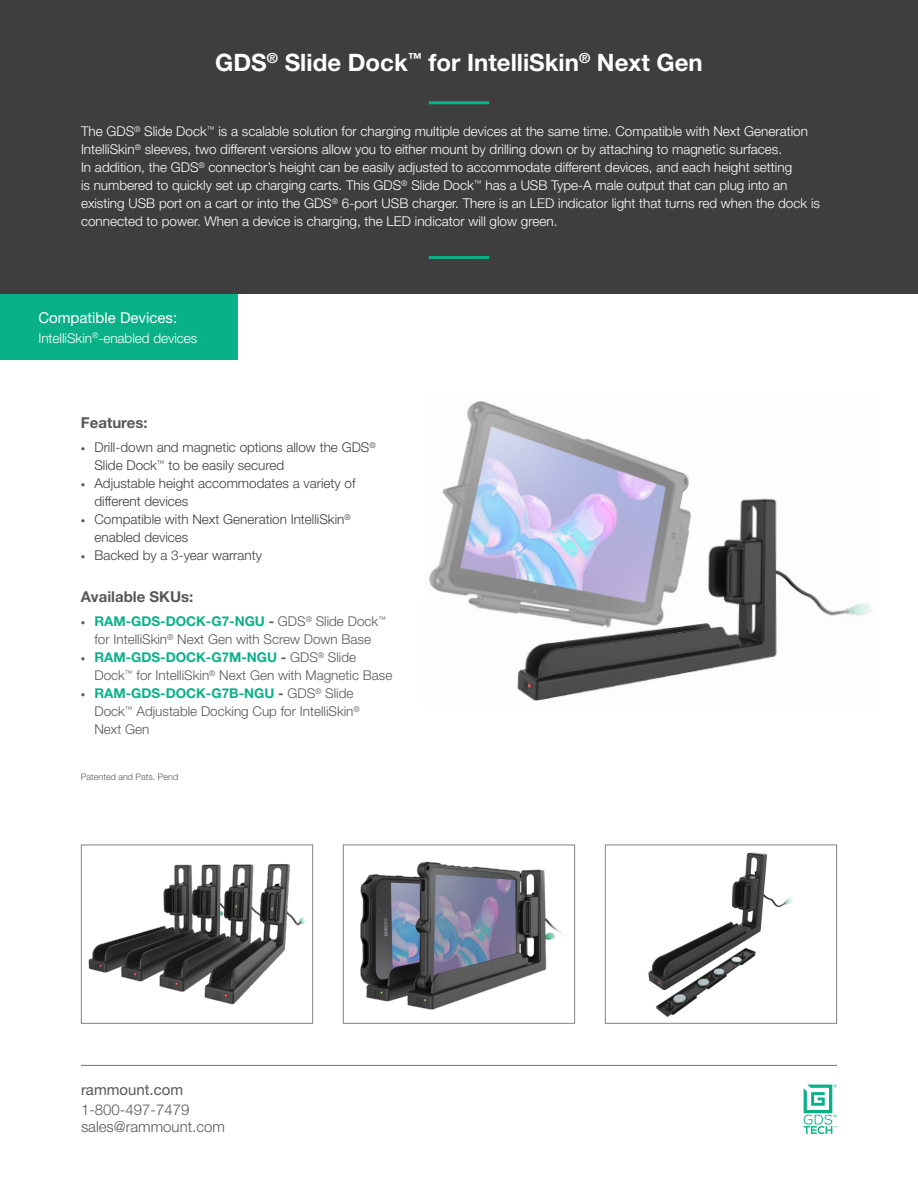
<style>
.page{position:relative;width:918px;height:1188px;background:#fff}
.page>*{position:absolute;margin:0;border:0;box-sizing:border-box;transform-origin:0 0}
.t1{font:700 24px "Helvetica Neue LT Std";color:#fff}
.t2{font:300 15px "Helvetica Neue LT Std";color:#57585a}
.t3{font:700 15px "Helvetica Neue LT Std";color:#57585a}
.t4{font:15px "Helvetica Neue LT Std";color:#fff}
.t5{font:15px "Helvetica Neue LT Std";color:#57585a}
.t6{font:300 13.5px/18px "Helvetica Neue LT Std";color:#fff}
.t7{font:300 13.5px/18px "Helvetica Neue LT Std";color:#57585a}
.t8{font:300 13.5px/18px "Helvetica Neue LT Std";color:#3e3e3f}
.t9{font:300 9px "Helvetica Neue LT Std";color:#57585a}
.s1{font-size:9px;color:#57585a}
.s2{font-size:9px}
.s3{font-weight:700;color:#09b188}
.s4{font-weight:700}
</style>
<div class="page">
<img style="left:648px;top:852px;width:145px;height:165px">
<div style="left:605px;top:845px;width:232px;height:179px;border:1px solid #808285"></div>
<img style="left:88px;top:864px;width:217px;height:141px">
<div style="left:81px;top:845px;width:232px;height:179px;border:1px solid #808285"></div>
<img style="left:360px;top:861px;width:203px;height:149px">
<div style="left:343px;top:845px;width:232px;height:179px;border:1px solid #808285"></div>
<img style="left:429px;top:401px;width:443px;height:300px">
<div style="left:0;top:0;width:918px;height:294px;background:#3e3e3f"></div>
<hr style="left:429px;top:101px;width:60px;height:3px;background:#09b188">
<hr style="left:429px;top:256px;width:60px;height:3px;background:#09b188">
<hr style="left:81px;top:1065px;width:756px;height:1px;background:#808285">
<svg style="left:804px;top:1085px;width:33px;height:49px"></svg>
<div style="left:0;top:294px;width:238px;height:66px;background:#09b188"></div>
<p class="t1" style="left:215px;top:48px;width:489px">GDS<sup>®</sup> Slide Dock<sup>™</sup> for IntelliSkin<sup>®</sup> Next Gen</p>
<p class="t6" style="left:81px;top:122px;width:741px">The GDS<sup>®</sup> Slide Dock<sup>™</sup> is a scalable solution for charging multiple devices at the same time. Compatible with Next Generation IntelliSkin<sup>®</sup> sleeves, two different versions allow you to either mount by drilling down or by attaching to magnetic surfaces.<br>In addition, the GDS<sup>®</sup> connector’s height can be easily adjusted to accommodate different devices, and each height setting<br>is numbered to quickly set up charging carts. This GDS<sup>®</sup> Slide Dock<sup>™</sup> has a USB Type-A male output that can plug into an existing USB port on a cart or into the GDS<sup>®</sup> 6-port USB charger. There is an LED indicator light that turns red when the dock is connected to power. When a device is charging, the LED indicator will glow green.</p>
<p class="t4" style="left:38px;top:309px;width:140px">Compatible Devices:</p>
<p class="t6" style="left:38px;top:329px;width:161px">IntelliSkin<sup>®</sup>-enabled devices</p>
<p class="t3" style="left:81px;top:413px;width:68px">Features:</p>
<p class="t8" style="left:94px;top:438px;width:283px;text-indent:-14px"><span class="s1">•</span> Drill-down and magnetic options allow the GDS<sup>®<br></sup>Slide Dock<sup>™</sup> to be easily secured</p>
<p class="t8" style="left:94px;top:474px;width:263px;text-indent:-14px"><span class="s1">•</span> Adjustable height accommodates a variety of different devices</p>
<p class="t8" style="left:94px;top:510px;width:258px;text-indent:-14px"><span class="s1">•</span> Compatible with Next Generation IntelliSkin<sup>® </sup>enabled devices</p>
<p class="t8" style="left:81px;top:546px;width:183px"><span class="s1">•</span> Backed by a 3-year warranty</p>
<p class="t3" style="left:81px;top:587px;width:114px">Available SKUs:</p>
<p class="t7" style="left:81px;top:612px;width:307px;text-align:center"><span class="s2">•</span> <span class="s3">RAM-GDS-DOCK-G7-NGU</span> <span class="s4">-</span> GDS<sup>®</sup> Slide Dock<sup>™ </sup>for IntelliSkin<sup>®</sup> Next Gen with Screw Down Base</p>
<p class="t7" style="left:94px;top:648px;width:299px;text-indent:-14px"><span class="s2">•</span> <span class="s3">RAM-GDS-DOCK-G7M-NGU</span> <span class="s4">-</span> GDS<sup>®</sup> Slide<br>Dock<sup>™</sup> for IntelliSkin<sup>®</sup> Next Gen with Magnetic Base</p>
<p class="t7" style="left:94px;top:684px;width:267px;text-indent:-14px"><span class="s2">•</span> <span class="s3">RAM-GDS-DOCK-G7B-NGU</span> <span class="s4">-</span> GDS<sup>®</sup> Slide<br>Dock<sup>™</sup> Adjustable Docking Cup for IntelliSkin<sup>®<br></sup>Next Gen</p>
<p class="t9" style="left:81px;top:771px;width:99px">Patented and Pats. Pend</p>
<p class="t5" style="left:81px;top:1080px;width:104px">rammount.com</p>
<p class="t2" style="left:81px;top:1100px;width:110px">1-800-497-7479</p>
<p class="t2" style="left:81px;top:1118px;width:145px">sales@rammount.com</p>
</div>
